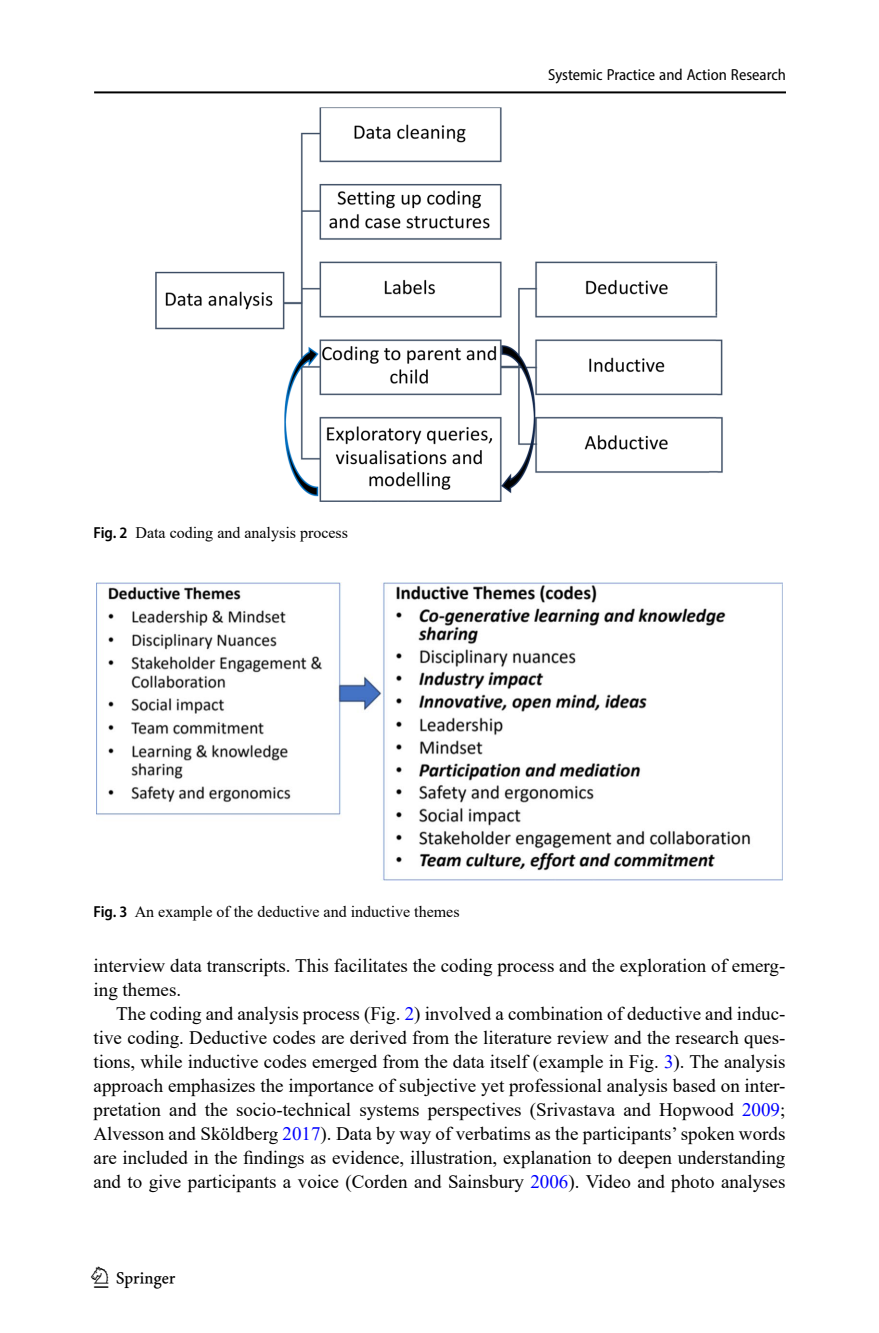
<style>
.page{position:relative;width:879px;height:1333px;background:#fff}
.page>*{position:absolute;margin:0;border:0;box-sizing:border-box;transform-origin:0 0}
.t1{font:30px "Springnew";color:#000}
.Body_Text_Indent{font:19px/24px "Times New Roman";color:#000;text-align:justify}
.Body_Text{font:19px/24px "Times New Roman";color:#000}
.Figure_Caption{font:16px "Times New Roman";color:#000}
.t2{font:semi-condensed 16px "Myriad Pro";color:#000}
.s1{font-family:"Myriad Pro";font-weight:600;font-stretch:semi-condensed}
.s2{color:#00f}
</style>
<div class="page">
<hr style="left:94px;top:91px;width:692px;height:2px;background:#000">
<img style="left:96px;top:583px;width:686px;height:297px">
<img style="left:156px;top:108px;width:567px;height:394px">
<p class="t2" style="left:548px;top:65px;width:239px">Systemic Practice and Action Research</p>
<p class="Figure_Caption" style="left:94px;top:521px;width:256px"><span class="s1">Fig. 2</span> Data coding and analysis process</p>
<p class="Figure_Caption" style="left:94px;top:900px;width:367px"><span class="s1">Fig. 3</span> An example of the deductive and inductive themes</p>
<p class="Body_Text" style="left:94px;top:953px;width:693px">interview data transcripts. This facilitates the coding process and the exploration of emerg&shy;ing themes.</p>
<p class="Body_Text_Indent" style="left:94px;top:1001px;width:693px;text-indent:23px">The coding and analysis process (Fig. <span class="s2">2</span>) involved a combination of deductive and induc&shy;tive coding. Deductive codes are derived from the literature review and the research ques&shy;tions, while inductive codes emerged from the data itself (example in Fig. <span class="s2">3</span>). The analysis approach emphasizes the importance of subjective yet professional analysis based on inter&shy;pretation and the socio-technical systems perspectives (Srivastava and Hopwood <span class="s2">2009</span>; Alvesson and Sköldberg <span class="s2">2017</span>). Data by way of verbatims as the participants’ spoken words are included in the findings as evidence, illustration, explanation to deepen understanding and to give participants a voice (Corden and Sainsbury <span class="s2">2006</span>). Video and photo analyses</p>
<h1 class="t1" style="left:94px;top:1260px;width:83px">1 3</h1>
</div>
